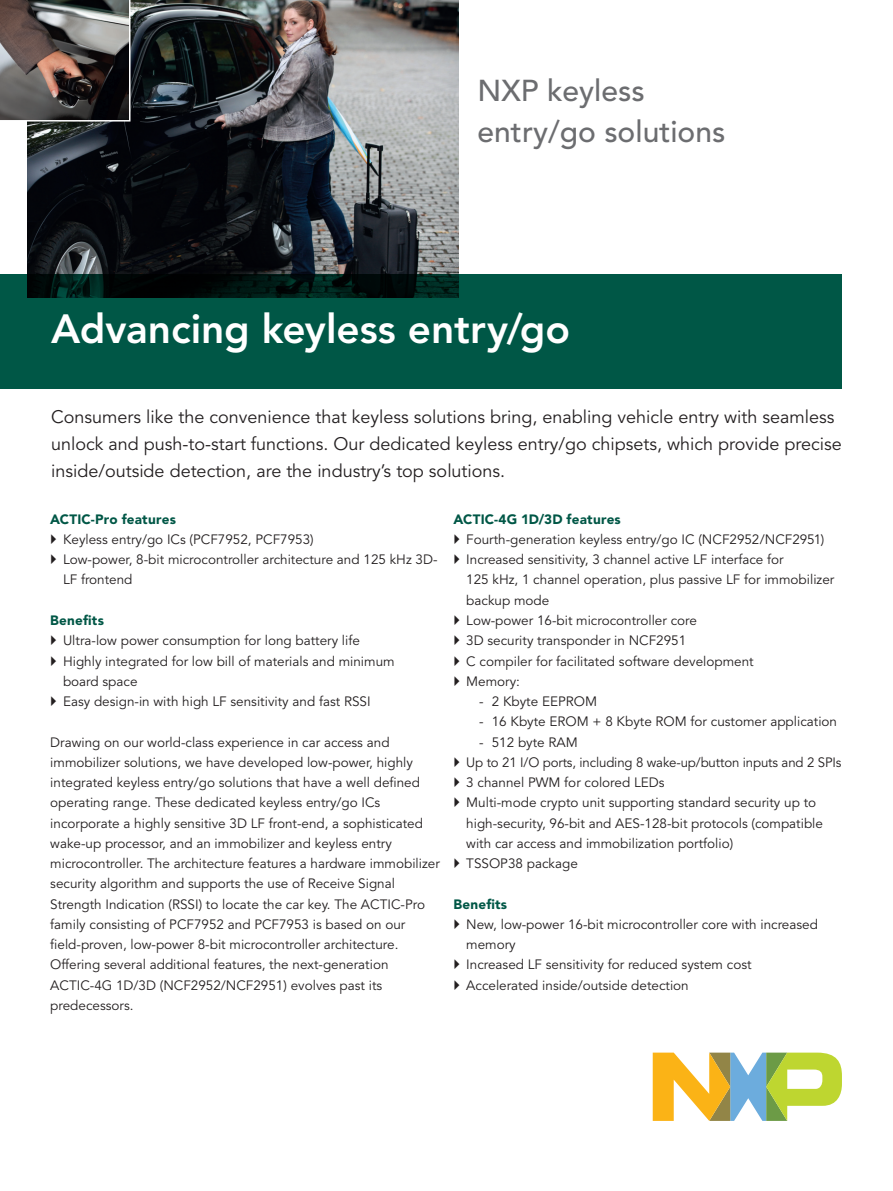
<style>
.page{position:relative;width:893px;height:1191px;background:#fff}
.page>*{position:absolute;margin:0;border:0;box-sizing:border-box;transform-origin:0 0}
.main_headline_2_line{font:800 40.5px "Avenir LT Std";color:#fff}
.t1{font:500 30px/40.5px "Avenir LT Std";color:#6c6d70}
.t2{font:18px/27px "Avenir LT Std";color:#231f20}
.Body_text_Indent{font:13.5px/20.2px "Avenir LT Std";color:#231f20}
.body_text_heading{font:900 13.5px "Avenir LT Std";letter-spacing:.015em;color:#005746}
</style>
<div class="page">
<img style="left:27px;top:0;width:432px;height:274px">
<div style="left:0;top:274px;width:842px;height:115px;background:#005746"></div>
<svg style="left:0;top:0;width:131px;height:122px;background:#605956"></svg>
<svg style="left:653px;top:1052px;width:189px;height:69px"></svg>
<p class="t1" style="left:478px;top:71px;width:249px">NXP keyless entry/go solutions</p>
<p class="main_headline_2_line" style="left:51px;top:305px;width:521px">Advancing keyless entry/go</p>
<p class="t2" style="left:51px;top:404px;width:792px">Consumers like the convenience that keyless solutions bring, enabling vehicle entry with seamless unlock and push-to-start functions. Our dedicated keyless entry/go chipsets, which provide precise inside/outside detection, are the industry’s top solutions.</p>
<p class="body_text_heading" style="left:50px;top:511px;width:127px">ACTIC-Pro features</p>
<p class="Body_text_Indent" style="left:63px;top:529px;width:252px">Keyless entry/go ICs (PCF7952, PCF7953)</p>
<p class="Body_text_Indent" style="left:63px;top:550px;width:376px">Low-power, 8-bit microcontroller architecture and 125 kHz 3D-<br>LF frontend</p>
<p class="body_text_heading" style="left:50px;top:612px;width:55px">Benefits</p>
<p class="Body_text_Indent" style="left:63px;top:631px;width:298px">Ultra-low power consumption for long battery life</p>
<p class="Body_text_Indent" style="left:63px;top:651px;width:333px">Highly integrated for low bill of materials and minimum board space</p>
<p class="Body_text_Indent" style="left:63px;top:691px;width:309px">Easy design-in with high LF sensitivity and fast RSSI</p>
<p class="Body_text_Indent" style="left:50px;top:732px;width:391px">Drawing on our world-class experience in car access and immobilizer solutions, we have developed low-power, highly integrated keyless entry/go solutions that have a well defined operating range. These dedicated keyless entry/go ICs incorporate a highly sensitive 3D LF front-end, a sophisticated wake-up processor, and an immobilizer and keyless entry microcontroller. The architecture features a hardware immobilizer security algorithm and supports the use of Receive Signal Strength Indication (RSSI) to locate the car key. The ACTIC-Pro family consisting of PCF7952 and PCF7953 is based on our field-proven, low-power 8-bit microcontroller architecture.<br>Offering several additional features, the next-generation ACTIC-4G 1D/3D (NCF2952/NCF2951) evolves past its predecessors.</p>
<p class="body_text_heading" style="left:453px;top:511px;width:169px">ACTIC-4G 1D/3D features</p>
<p class="Body_text_Indent" style="left:466px;top:529px;width:360px">Fourth-generation keyless entry/go IC (NCF2952/NCF2951)</p>
<p class="Body_text_Indent" style="left:466px;top:550px;width:370px">Increased sensitivity, 3 channel active LF interface for<br>125 kHz, 1 channel operation, plus passive LF for immobilizer backup mode</p>
<p class="Body_text_Indent" style="left:466px;top:610px;width:232px">Low-power 16-bit microcontroller core</p>
<p class="Body_text_Indent" style="left:466px;top:631px;width:222px">3D security transponder in NCF2951</p>
<p class="Body_text_Indent" style="left:466px;top:651px;width:289px">C compiler for facilitated software development</p>
<p class="Body_text_Indent" style="left:466px;top:671px;width:55px">Memory:</p>
<p class="Body_text_Indent" style="left:479px;top:691px;width:120px">- 2 Kbyte EEPROM</p>
<p class="Body_text_Indent" style="left:479px;top:712px;width:360px">- 16 Kbyte EROM + 8 Kbyte ROM for customer application</p>
<p class="Body_text_Indent" style="left:479px;top:732px;width:100px">- 512 byte RAM</p>
<p class="Body_text_Indent" style="left:466px;top:752px;width:377px">Up to 21 I/O ports, including 8 wake-up/button inputs and 2 SPIs</p>
<p class="Body_text_Indent" style="left:466px;top:772px;width:200px">3 channel PWM for colored LEDs</p>
<p class="Body_text_Indent" style="left:466px;top:793px;width:358px">Multi-mode crypto unit supporting standard security up to high-security, 96-bit and AES-128-bit protocols (compatible with car access and immobilization portfolio)</p>
<p class="Body_text_Indent" style="left:466px;top:853px;width:113px">TSSOP38 package</p>
<p class="body_text_heading" style="left:453px;top:895px;width:55px">Benefits</p>
<p class="Body_text_Indent" style="left:466px;top:914px;width:353px">New, low-power 16-bit microcontroller core with increased memory</p>
<p class="Body_text_Indent" style="left:466px;top:955px;width:287px">Increased LF sensitivity for reduced system cost</p>
<p class="Body_text_Indent" style="left:466px;top:975px;width:224px">Accelerated inside/outside detection</p>
</div>
